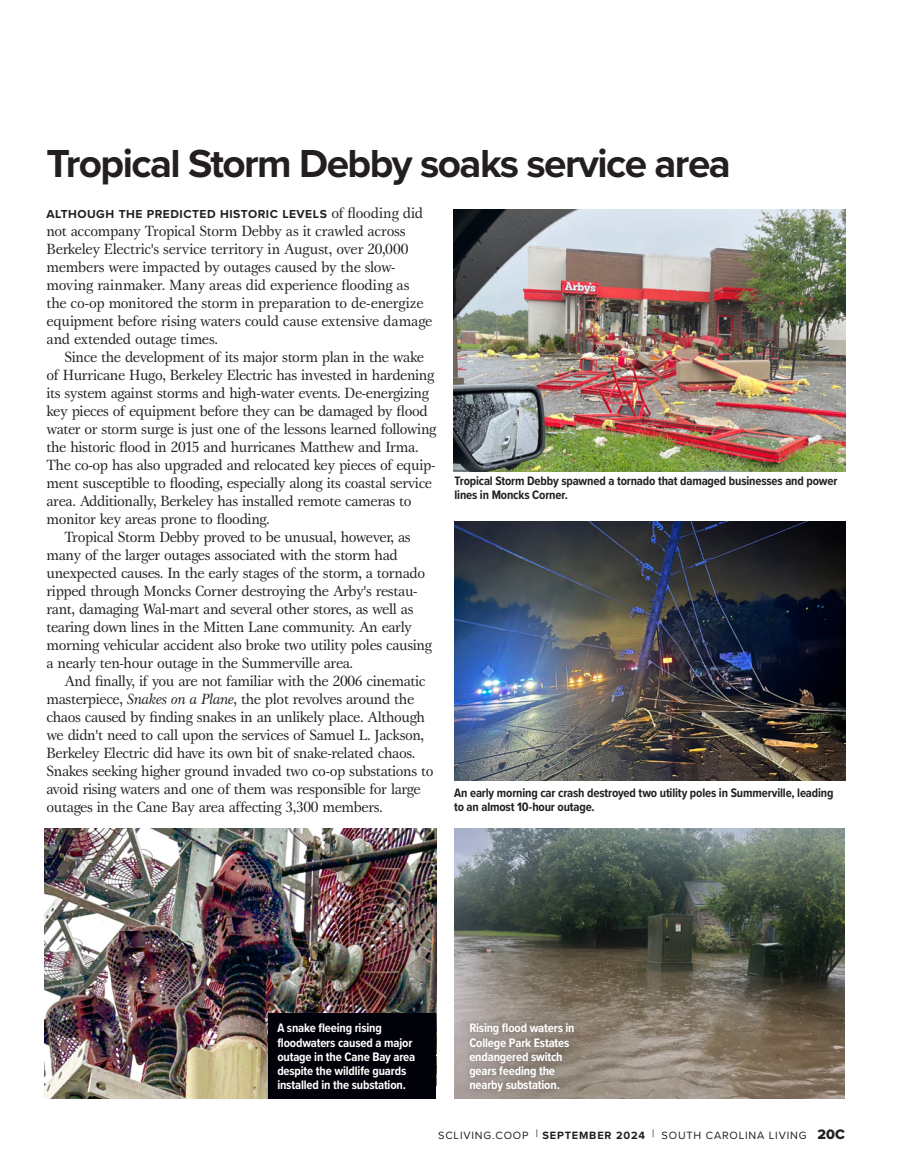
<style>
.page{position:relative;width:905px;height:1175px;background:#fff}
.page>*{position:absolute;margin:0;border:0;box-sizing:border-box;transform-origin:0 0}
.t1{font:700 40.5px "Proxima Nova";letter-spacing:-.04em;color:#231f20}
.t2{font:15.3px/18px "Gamma ITC Std";letter-spacing:-.025em;color:#231f20}
.t3{font:700 12.75px/14.2px "Proxima Nova Cond";letter-spacing:-.015em;color:#fff}
.t4{font:700 12.75px/14.2px "Proxima Nova Cond";letter-spacing:-.015em;color:#231f20}
.t5{font:700 12px "Proxima Nova";letter-spacing:.04em;color:#231f20}
.t6{font:10.95px "Proxima Nova";letter-spacing:.075em;color:#231f20}
.s1{font-family:"Gamma ITC Std";font-weight:400;font-size:15.3px}
.s2{font-style:italic}
.s3{font-weight:700}
.s4{font-family:"Proxima Nova Extrabld";font-size:14.25px}
</style>
<div class="page">
<img style="left:44px;top:828px;width:392px;height:270px">
<img style="left:453px;top:209px;width:392px;height:262px">
<img style="left:454px;top:828px;width:390px;height:270px">
<img style="left:454px;top:521px;width:391px;height:259px">
<div style="left:268px;top:1013px;width:168px;height:85px;background:#010209"></div>
<div style="left:462px;top:1015px;width:120px;height:85px;background:#231f20;opacity:.4"></div>
<h1 class="t1" style="left:46px;top:134px;width:685px">Tropical Storm Debby soaks service area</h1>
<p class="t5" style="left:46px;top:205px;width:378px">ALTHOUGH THE PREDICTED HISTORIC LEVELS <span class="s1">of flooding did</span></p>
<p class="t2" style="left:46px;top:221px;width:387px">not accompany Tropical Storm Debby as it crawled across Berkeley Electric's service territory in August, over 20,000 members were impacted by outages caused by the slow&shy;moving rainmaker. Many areas did experience flooding as the co-op monitored the storm in preparation to de-energize equipment before rising waters could cause extensive damage and extended outage times.</p>
<p class="t2" style="left:64px;top:347px;width:361px">Since the development of its major storm plan in the wake</p>
<p class="t2" style="left:46px;top:365px;width:389px">of Hurricane Hugo, Berkeley Electric has invested in hardening</p>
<p class="t2" style="left:46px;top:383px;width:384px">its system against storms and high-water events. De-energizing</p>
<p class="t2" style="left:46px;top:401px;width:383px">key pieces of equipment before they can be damaged by flood</p>
<p class="t2" style="left:46px;top:419px;width:391px">water or storm surge is just one of the lessons learned following</p>
<p class="t2" style="left:46px;top:437px;width:373px">the historic flood in 2015 and hurricanes Matthew and Irma.</p>
<p class="t2" style="left:46px;top:455px;width:390px">The co-op has also upgraded and relocated key pieces of equip-</p>
<p class="t2" style="left:46px;top:473px;width:387px">ment susceptible to flooding, especially along its coastal service</p>
<p class="t2" style="left:46px;top:491px;width:366px">area. Additionally, Berkeley has installed remote cameras to</p>
<p class="t2" style="left:46px;top:509px;width:225px">monitor key areas prone to flooding.</p>
<p class="t2" style="left:64px;top:527px;width:347px">Tropical Storm Debby proved to be unusual, however, as</p>
<p class="t2" style="left:46px;top:545px;width:353px">many of the larger outages associated with the storm had</p>
<p class="t2" style="left:46px;top:563px;width:380px">unexpected causes. In the early stages of the storm, a tornado</p>
<p class="t2" style="left:46px;top:581px;width:372px">ripped through Moncks Corner destroying the Arby's restau-</p>
<p class="t2" style="left:46px;top:599px;width:368px">rant, damaging Wal-mart and several other stores, as well as</p>
<p class="t2" style="left:46px;top:617px;width:367px">tearing down lines in the Mitten Lane community. An early</p>
<p class="t2" style="left:46px;top:635px;width:387px">morning vehicular accident also broke two utility poles causing</p>
<p class="t2" style="left:46px;top:653px;width:308px">a nearly ten-hour outage in the Summerville area.</p>
<p class="t2" style="left:64px;top:671px;width:362px">And finally, if you are not familiar with the 2006 cinematic</p>
<p class="t2" style="left:46px;top:689px;width:369px">masterpiece, <span class="s2">Snakes on a Plane</span>, the plot revolves around the</p>
<p class="t2" style="left:46px;top:707px;width:380px">chaos caused by finding snakes in an unlikely place. Although</p>
<p class="t2" style="left:46px;top:725px;width:379px">we didn't need to call upon the services of Samuel L. Jackson,</p>
<p class="t2" style="left:46px;top:743px;width:370px">Berkeley Electric did have its own bit of snake-related chaos.</p>
<p class="t2" style="left:46px;top:761px;width:388px">Snakes seeking higher ground invaded two co-op substations to</p>
<p class="t2" style="left:46px;top:779px;width:375px">avoid rising waters and one of them was responsible for large</p>
<p class="t2" style="left:46px;top:797px;width:338px">outages in the Cane Bay area affecting 3,300 members.</p>
<p class="t4" style="left:454px;top:473px;width:384px">Tropical Storm Debby spawned a tornado that damaged businesses and power lines in Moncks Corner.</p>
<p class="t4" style="left:454px;top:785px;width:381px">An early morning car crash destroyed two utility poles in Summerville, leading to an almost 10-hour outage.</p>
<p class="t3" style="left:277px;top:1020px;width:139px">A snake fleeing rising floodwaters caused a major outage in the Cane Bay area despite the wildlife guards installed in the substation.</p>
<p class="t3" style="left:469px;top:1020px;width:107px">Rising flood waters in<br>College Park Estates endangered switch gears feeding the nearby substation.</p>
<p class="t6" style="left:438px;top:1127px;width:408px">SCLIVING.COOP | <span class="s3">SEPTEMBER 2024</span> | SOUTH CAROLINA LIVING <span class="s4">20C</span></p>
</div>
